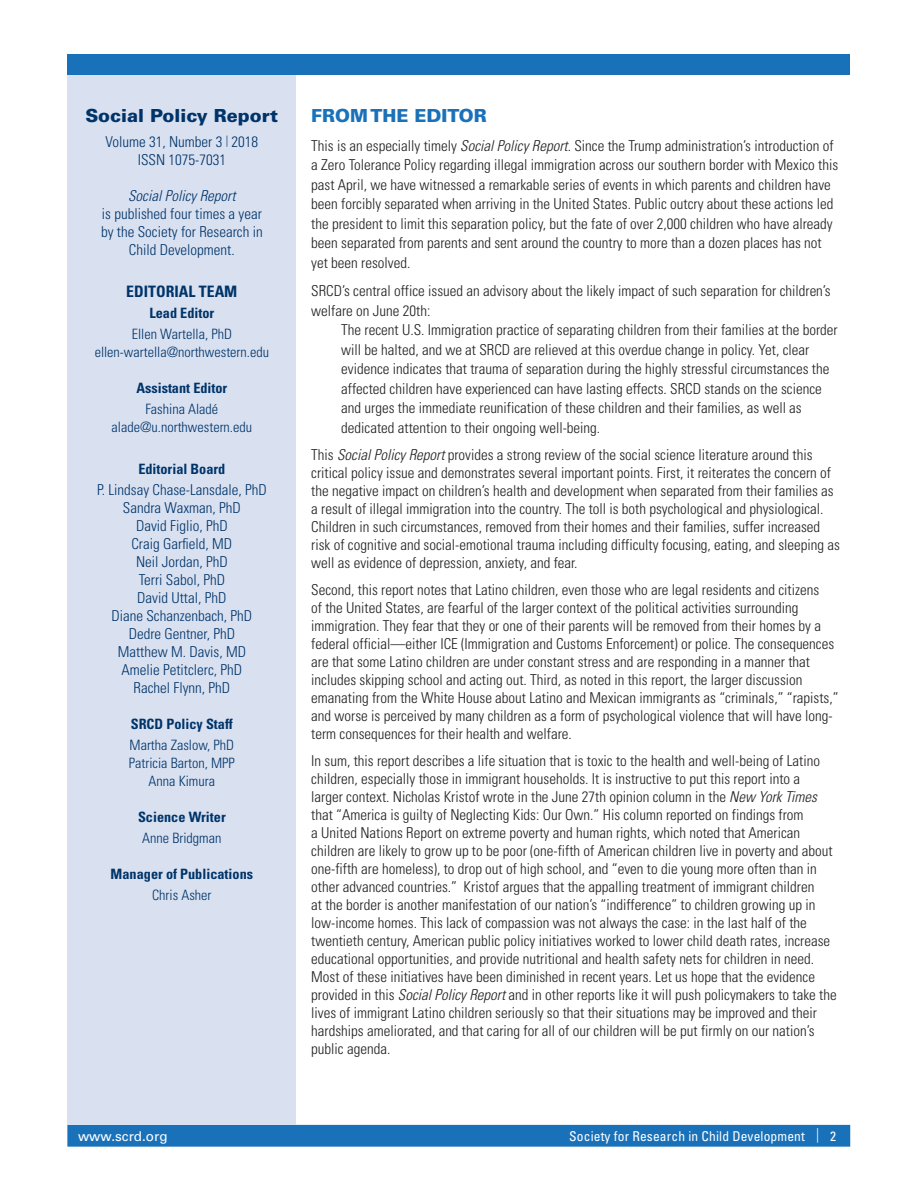
<style>
.page{position:relative;width:918px;height:1188px;background:#fff}
.page>*{position:absolute;margin:0;border:0;box-sizing:border-box;transform-origin:0 0}
.t1{font:900 18px "Univers LT Std";color:#003469}
.t2{font:900 18px "Univers LT Std";color:#1971ba}
.t3{font:700 condensed 15.75px "Univers LT Std";color:#003469}
.t4{font:300 condensed 15px/18px "Univers LT Std";color:#231f20}
.t5{font:300 condensed 15px/18px "Univers LT Std";color:#003469;text-align:center}
.t6{font:italic 300 condensed 15px "Univers LT Std";color:#003469}
.t7{font:300 condensed 14.25px/18px "Univers LT Std";color:#003469;text-align:center}
.t8{font:700 condensed 14.25px "Univers LT Std";color:#003469}
.t9{font:condensed 13.5px "Univers LT Std";letter-spacing:.01em;color:#fff}
.t10{font:13.5px "Univers LT Std";color:#fff}
.s1{font-style:italic}
.s2{font-stretch:normal;font-size:14.55px}
</style>
<div class="page">
<div style="left:68px;top:1125px;width:782px;height:21px;background:#1971ba"></div>
<div style="left:68px;top:1125px;width:782px;height:22px;border:1px solid #1971ba"></div>
<div style="left:68px;top:75px;width:228px;height:1050px;background:#d9e1f1"></div>
<div style="left:68px;top:54px;width:782px;height:21px;background:#1971ba"></div>
<p class="t1" style="left:85px;top:109px;width:194px">Social Policy Report</p>
<p class="t5" style="left:106px;top:134px;width:154px">Volume 31, Number 3 <sup>|</sup> 2018<br>ISSN 1075-7031</p>
<p class="t6" style="left:128px;top:190px;width:109px">Social Policy Report</p>
<p class="t5" style="left:101px;top:206px;width:163px">is published four times a year by the Society for Research in<br>Child Development.</p>
<p class="t3" style="left:126px;top:285px;width:113px">EDITORIAL TEAM</p>
<p class="t8" style="left:149px;top:307px;width:66px">Lead Editor</p>
<p class="t7" style="left:95px;top:326px;width:176px">Ellen Wartella, PhD ellen-wartella@northwestern.edu</p>
<p class="t8" style="left:136px;top:382px;width:93px">Assistant Editor</p>
<p class="t7" style="left:112px;top:401px;width:142px">Fashina Aladé alade@u.northwestern.edu</p>
<p class="t8" style="left:138px;top:463px;width:89px">Editorial Board</p>
<p class="t5" style="left:97px;top:482px;width:171px">P. Lindsay Chase-Lansdale, PhD<br>Sandra Waxman, PhD<br>David Figlio, PhD<br>Craig Garfield, MD<br>Neil Jordan, PhD<br>Terri Sabol, PhD<br>David Uttal, PhD<br>Diane Schanzenbach, PhD<br>Dedre Gentner, PhD<br>Matthew M. Davis, MD<br>Amelie Petitclerc, PhD<br>Rachel Flynn, PhD</p>
<p class="t8" style="left:131px;top:718px;width:104px">SRCD Policy Staff</p>
<p class="t7" style="left:129px;top:737px;width:108px">Martha Zaslow, PhD<br>Patricia Barton, MPP<br>Anna Kimura</p>
<p class="t8" style="left:138px;top:811px;width:89px">Science Writer</p>
<p class="t7" style="left:142px;top:830px;width:81px">Anne Bridgman</p>
<p class="t8" style="left:111px;top:868px;width:144px">Manager of Publications</p>
<p class="t7" style="left:152px;top:887px;width:61px">Chris Asher</p>
<p class="t2" style="left:311px;top:109px;width:177px">FROM THE EDITOR</p>
<p class="t4" style="left:311px;top:137px;width:528px;line-height:19.5px">This is an especially timely <span class="s1">Social Policy Report</span>. Since the Trump administration’s introduction of a Zero Tolerance Policy regarding illegal immigration across our southern border with Mexico this past April, we have witnessed a remarkable series of events in which parents and children have been forcibly separated when arriving in the United States. Public outcry about these actions led the president to limit this separation policy, but the fate of over 2,000 children who have already been separated from parents and sent around the country to more than a dozen places has not yet been resolved.</p>
<p class="t4" style="left:311px;top:282px;width:521px;line-height:19.5px">SRCD’s central office issued an advisory about the likely impact of such separation for children’s welfare on June 20th:</p>
<p class="t4" style="left:341px;top:321px;width:498px;line-height:19.5px">The recent U.S. Immigration practice of separating children from their families at the border will be halted, and we at SRCD are relieved at this overdue change in policy. Yet, clear evidence indicates that trauma of separation during the highly stressful circumstances the affected children have experienced can have lasting effects. SRCD stands on the science and urges the immediate reunification of these children and their families, as well as dedicated attention to their ongoing well-being.</p>
<p class="t4" style="left:311px;top:446px;width:530px">This <span class="s1">Social Policy Report</span> provides a strong review of the social science literature around this critical policy issue and demonstrates several important points. First, it reiterates the concern of the negative impact on children’s health and development when separated from their families as a result of illegal immigration into the country. The toll is both psychological and physiological.<br>Children in such circumstances, removed from their homes and their families, suffer increased risk of cognitive and social-emotional trauma including difficulty focusing, eating, and sleeping as well as evidence of depression, anxiety, and fear.</p>
<p class="t4" style="left:311px;top:581px;width:529px">Second, this report notes that Latino children, even those who are legal residents and citizens<br>of the United States, are fearful of the larger context of the political activities surrounding immigration. They fear that they or one of their parents will be removed from their homes by a federal official—either ICE (Immigration and Customs Enforcement) or police. The consequences are that some Latino children are under constant stress and are responding in a manner that includes skipping school and acting out. Third, as noted in this report, the larger discussion emanating from the White House about Latino and Mexican immigrants as “criminals,” “rapists,” and worse is perceived by many children as a form of psychological violence that will have long&shy;term consequences for their health and welfare.</p>
<p class="t4" style="left:311px;top:752px;width:527px">In sum, this report describes a life situation that is toxic to the health and well-being of Latino children, especially those in immigrant households. It is instructive to put this report into a<br>larger context. Nicholas Kristof wrote in the June 27th opinion column in the <span class="s1">New York Times </span>that “America is guilty of Neglecting Kids: Our Own.” His column reported on findings from<br>a United Nations Report on extreme poverty and human rights, which noted that American children are likely to grow up to be poor (one-fifth of American children live in poverty and about one-fifth are homeless), to drop out of high school, and “even to die young more often than in other advanced countries.” Kristof argues that the appalling treatment of immigrant children<br>at the border is another manifestation of our nation’s “indifference” to children growing up in low-income homes. This lack of compassion was not always the case: in the last half of the twentieth century, American public policy initiatives worked to lower child death rates, increase educational opportunities, and provide nutritional and health safety nets for children in need.<br>Most of these initiatives have been diminished in recent years. Let us hope that the evidence provided in this <span class="s1">Social Policy Report</span> and in other reports like it will push policymakers to take the lives of immigrant Latino children seriously so that their situations may be improved and their hardships ameliorated, and that caring for all of our children will be put firmly on our nation’s public agenda.</p>
<p class="t10" style="left:78px;top:1131px;width:91px">www.scrd.org</p>
<p class="t9" style="left:569px;top:1131px;width:268px">Society for Research in Child Development <span class="s2">|</span> 2</p>
</div>
